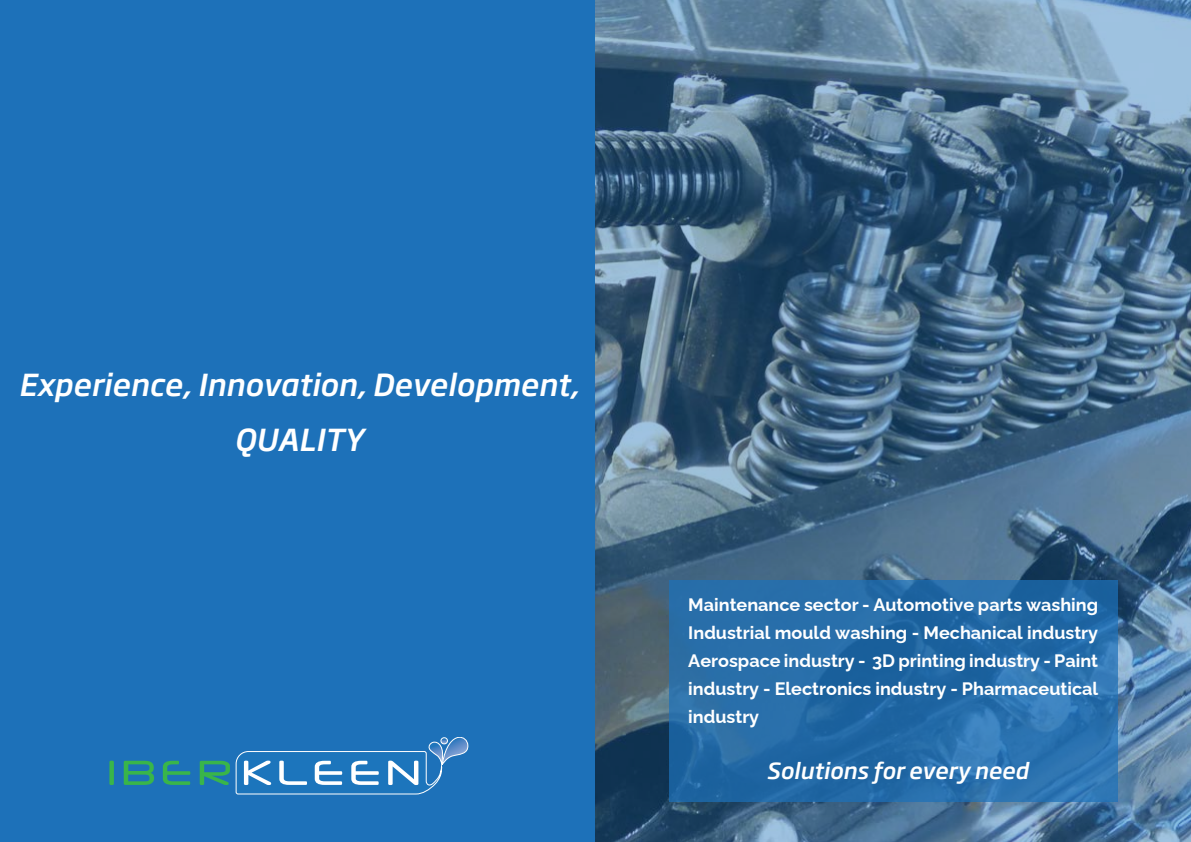
<style>
.page{position:relative;width:1191px;height:842px;background:#fff}
.page>*{position:absolute;margin:0;border:0;box-sizing:border-box;transform-origin:0 0}
.t1{font:italic 500 30px/55px "Soho Gothic Pro";color:#fff;text-align:center}
.t2{font:italic 500 22px "Soho Gothic Pro";color:#fff}
.t3{font:700 18px/28px "Raleway";color:#fff;text-align:justify}
</style>
<div class="page">
<div style="left:0;top:0;width:595px;height:842px;background:#1d71b9"></div>
<svg style="left:109px;top:761px;width:5px;height:24px"></svg>
<svg style="left:124px;top:761px;width:30px;height:24px"></svg>
<svg style="left:163px;top:761px;width:27px;height:24px"></svg>
<svg style="left:200px;top:761px;width:30px;height:24px"></svg>
<svg style="left:236px;top:737px;width:232px;height:57px"></svg>
<img style="left:595px;top:0;width:596px;height:842px">
<svg style="left:669px;top:580px;width:448px;height:221px;background:#256ca8"></svg>
<h1 class="t1" style="left:19px;top:356px;width:562px">Experience, Innovation, Development,<br>QUALITY</h1>
<p class="t3" style="left:688px;top:589px;width:411px">Maintenance sector - Automotive parts washing Industrial mould washing - Mechanical industry Aerospace industry - 3D printing industry - Paint industry - Electronics industry - Pharmaceutical industry</p>
<p class="t2" style="left:766px;top:753px;width:263px">Solutions for every need</p>
</div>
